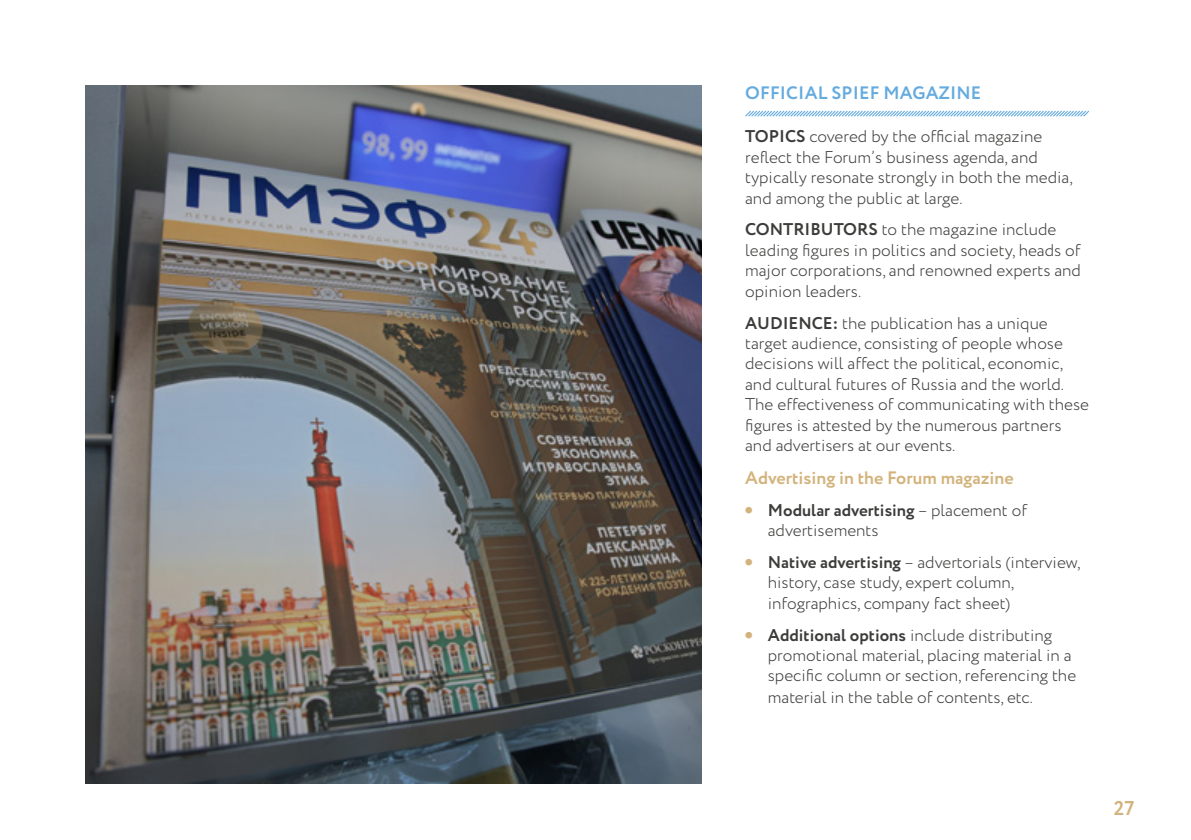
<style>
.page{position:relative;width:1191px;height:840px;background:#fff}
.page>*{position:absolute;margin:0;border:0;box-sizing:border-box;transform-origin:0 0}
.t1{font:700 20px "Circe";color:#d3b37c}
.t2{font:700 18px "Circe";color:#d3b37c}
.t3{font:700 18px "Circe";letter-spacing:.01em;color:#65abdf}
.t4{font:300 17px/20.4px "Circe";color:#3c3c3b}
.s1{font-weight:700}
.s2{font-weight:800;font-size:22px;color:#d3b37c}
</style>
<div class="page">
<svg style="left:745px;top:110px;width:344px;height:7px"></svg>
<img style="left:86px;top:85px;width:615px;height:697px">
<p class="t3" style="left:745px;top:81px;width:237px">OFFICIAL SPIEF MAGAZINE</p>
<p class="t4" style="left:745px;top:127px;width:329px"><span class="s1">TOPICS</span> covered by the official magazine reflect the Forum’s business agenda, and typically resonate strongly in both the media, and among the public at large.</p>
<p class="t4" style="left:745px;top:220px;width:337px"><span class="s1">CONTRIBUTORS</span> to the magazine include leading figures in politics and society, heads of major corporations, and renowned experts and opinion leaders.</p>
<p class="t4" style="left:745px;top:313px;width:345px"><span class="s1">AUDIENCE:</span> the publication has a unique target audience, consisting of people whose decisions will affect the political, economic, and cultural futures of Russia and the world.<br>The effectiveness of communicating with these figures is attested by the numerous partners and advertisers at our events.</p>
<p class="t2" style="left:745px;top:465px;width:270px">Advertising in the Forum magazine</p>
<p class="t4" style="left:768px;top:500px;width:261px;text-indent:-23px"><span class="s2">•</span> <span class="s1">Modular advertising</span> – placement of advertisements</p>
<p class="t4" style="left:768px;top:552px;width:314px;text-indent:-23px"><span class="s2">•</span> <span class="s1">Native advertising</span> – advertorials (interview, history, case study, expert column, infographics, company fact sheet)</p>
<p class="t4" style="left:768px;top:624px;width:310px;text-indent:-23px"><span class="s2">•</span> <span class="s1">Additional options</span> include distributing promotional material, placing material in a specific column or section, referencing the</p>
<p class="t4" style="left:768px;top:687px;width:267px">material in the table of contents, etc.</p>
<p class="t1" style="left:1113px;top:794px;width:22px">27</p>
</div>
